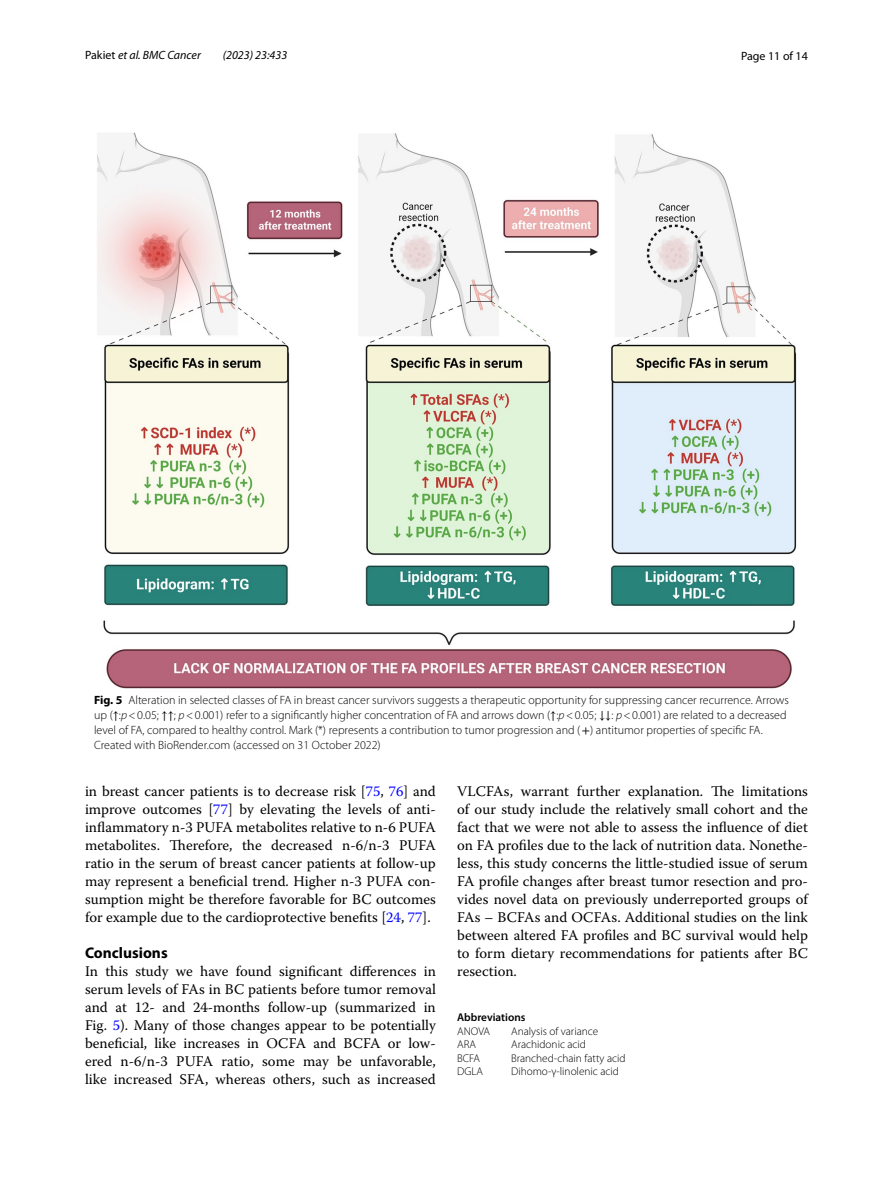
<style>
.page{position:relative;width:893px;height:1187px;background:#fff}
.page>*{position:absolute;margin:0;border:0;box-sizing:border-box;transform-origin:0 0}
.t1{font:700 15.45px "Myriad Pro";color:#000}
.t2{font:14.7px/18px "Warnock Pro";color:#000;text-align:justify}
.t3{font:300 12px/15px "Myriad Pro";color:#000}
.t4{font:italic 12px "Myriad Pro";color:#000}
.t5{font:12px "Myriad Pro";color:#000}
.t6{font:300 11.25px "Myriad Pro";color:#000}
.t7{font:600 11.25px "Myriad Pro";color:#000}
.s1{font-style:normal}
.s2{font-weight:700}
.s3{font-family:"STIX";font-weight:400}
.s4{font-style:italic}
.s5{color:#00f}
</style>
<div class="page">
<img style="left:97px;top:133px;width:700px;height:555px">
<p class="t4" style="left:85px;top:48px;width:117px"><span class="s1">Pakiet</span> et al. BMC Cancer</p>
<p class="t4" style="left:223px;top:48px;width:66px">(2023) 23:433</p>
<p class="t5" style="left:741px;top:48px;width:68px">Page 11 of 14</p>
<p class="t3" style="left:94px;top:692px;width:696px"><span class="s2">Fig. 5</span> Alteration in selected classes of FA in breast cancer survivors suggests a therapeutic opportunity for suppressing cancer recurrence. Arrows up (<span class="s3">↑</span>:<span class="s4">p</span>&lt;0.05; <span class="s3">↑↑</span>; <span class="s4">p</span>&lt;0.001) refer to a significantly higher concentration of FA and arrows down (<span class="s3">↑</span>:<span class="s4">p</span>&lt;0.05; <span class="s3">↓↓</span>: <span class="s4">p</span>&lt;0.001) are related to a decreased level of FA, compared to healthy control. Mark (*) represents a contribution to tumor progression and (<span class="s3">+</span>) antitumor properties of specific FA.<br>Created with BioRender.com (accessed on 31 October 2022)</p>
<p class="t2" style="left:85px;top:782px;width:352px">in breast cancer patients is to decrease risk [<span class="s5">75</span>, <span class="s5">76</span>] and improve outcomes [<span class="s5">77</span>] by elevating the levels of anti&shy;inflammatory n-3 PUFA metabolites relative to n-6 PUFA metabolites. Therefore, the decreased n-6/n-3 PUFA ratio in the serum of breast cancer patients at follow-up may represent a beneficial trend. Higher n-3 PUFA con&shy;sumption might be therefore favorable for BC outcomes for example due to the cardioprotective benefits [<span class="s5">24</span>, <span class="s5">77</span>].</p>
<p class="t1" style="left:85px;top:943px;width:84px">Conclusions</p>
<p class="t2" style="left:85px;top:962px;width:352px">In this study we have found significant differences in serum levels of FAs in BC patients before tumor removal and at 12- and 24-months follow-up (summarized in Fig. <span class="s5">5</span>). Many of those changes appear to be potentially beneficial, like increases in OCFA and BCFA or low&shy;ered n-6/n-3 PUFA ratio, some may be unfavorable, like increased SFA, whereas others, such as increased</p>
<p class="t2" style="left:457px;top:782px;width:352px">VLCFAs, warrant further explanation. The limitations of our study include the relatively small cohort and the fact that we were not able to assess the influence of diet on FA profiles due to the lack of nutrition data. Nonethe&shy;less, this study concerns the little-studied issue of serum FA profile changes after breast tumor resection and pro&shy;vides novel data on previously underreported groups of FAs – BCFAs and OCFAs. Additional studies on the link between altered FA profiles and BC survival would help to form dietary recommendations for patients after BC resection.</p>
<p class="t7" style="left:457px;top:1010px;width:70px">Abbreviations</p>
<p class="t6" style="left:457px;top:1024px;width:35px">ANOVA</p>
<p class="t6" style="left:511px;top:1024px;width:89px">Analysis of variance</p>
<p class="t6" style="left:457px;top:1038px;width:20px">ARA</p>
<p class="t6" style="left:511px;top:1038px;width:76px">Arachidonic acid</p>
<p class="t6" style="left:457px;top:1051px;width:24px">BCFA</p>
<p class="t6" style="left:511px;top:1051px;width:116px">Branched-chain fatty acid</p>
<p class="t6" style="left:457px;top:1065px;width:27px">DGLA</p>
<p class="t6" style="left:511px;top:1065px;width:109px">Dihomo-γ-linolenic acid</p>
</div>
